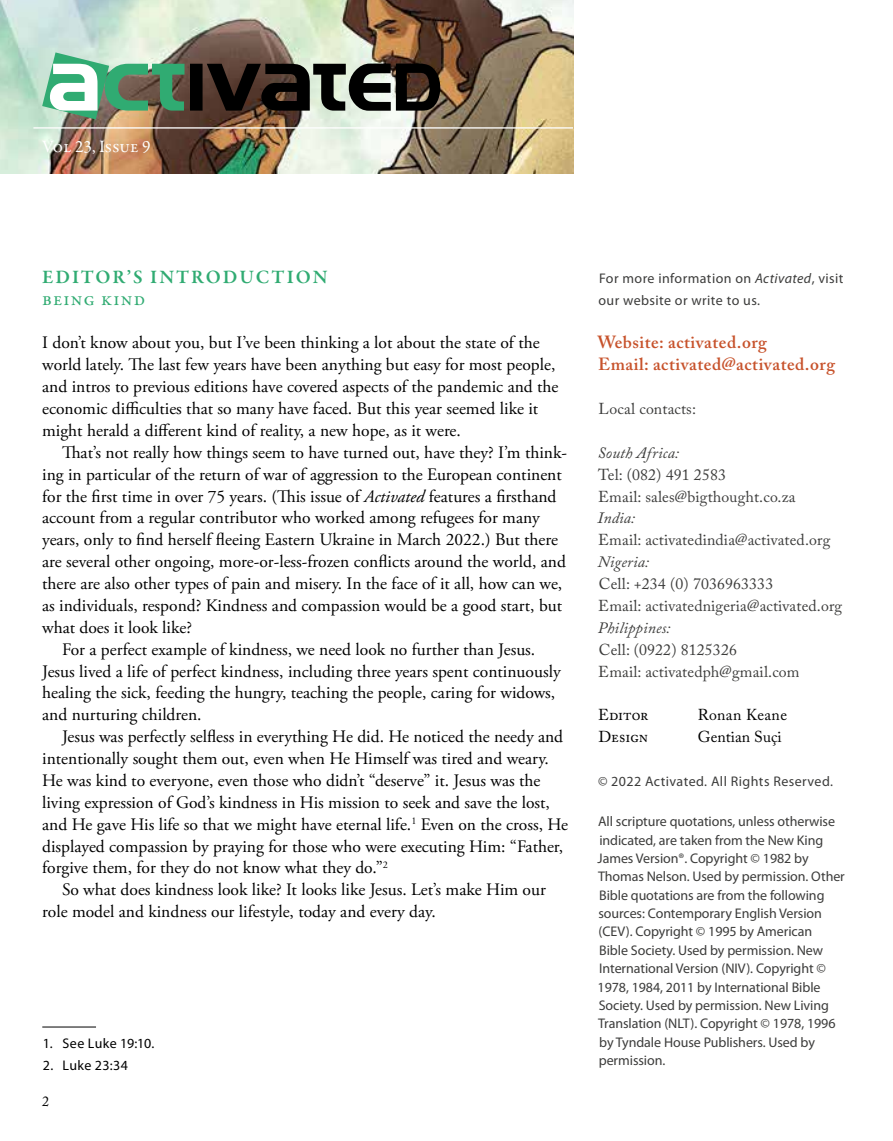
<style>
.page{position:relative;width:893px;height:1141px;background:#fff}
.page>*{position:absolute;margin:0;border:0;box-sizing:border-box;transform-origin:0 0}
.t1{font:600 19.25px "Garamond Premr Pro";letter-spacing:.1em;color:#30ab72}
.t2{font:19.25px "Garamond Premr Pro";letter-spacing:.06em;color:#30ab72}
.t3{font:17.5px/21.9px "Adobe Garamond Pro";color:#000}
.t4{font:600 17.5px/21.9px "Adobe Caslon Pro";letter-spacing:.03em;color:#c7522b}
.t5{font:17.5px "Garamond Premr Pro";letter-spacing:-.015em;color:#fff}
.t6{font:15.75px/21.9px "Adobe Caslon Pro";letter-spacing:.01em;color:#3c3c3b}
.t7{font:italic 15.75px "Adobe Caslon Pro";letter-spacing:.01em;color:#3c3c3b}
.t8{font:15.75px "Adobe Caslon Pro";color:#000}
.t9{font:14px/18.4px "Myriad Pro";letter-spacing:-.005em;color:#3c3c3b}
.t10{font:14px/21.9px "Myriad Pro";letter-spacing:.03em;color:#3c3c3b}
.t11{font:14px "Myriad Pro";letter-spacing:.025em;color:#000}
.t12{font:14px "Adobe Caslon Pro";color:#000}
.s1{font-style:italic}
</style>
<div class="page">
<img style="left:0;top:0;width:573px;height:173px">
<hr style="left:33px;top:127px;width:540px;height:2px;background:#fff">
<svg style="left:42px;top:52px;width:398px;height:67px;background:#697262"></svg>
<hr style="left:42px;top:1027px;width:54px;height:1px;background:#000">
<p class="t5" style="left:42px;top:135px;width:110px">Vol 23, Issue 9</p>
<p class="t1" style="left:42px;top:265px;width:287px">EDITOR’S INTRODUCTION</p>
<p class="t2" style="left:42px;top:287px;width:105px">being kind</p>
<p class="t3" style="left:42px;top:333px;width:518px">I don’t know about you, but I’ve been thinking a lot about the state of the world lately. The last few years have been anything but easy for most people, and intros to previous editions have covered aspects of the pandemic and the economic difficulties that so many have faced. But this year seemed like it might herald a different kind of reality, a new hope, as it were.</p>
<p class="t3" style="left:62px;top:442px;width:507px">That’s not really how things seem to have turned out, have they? I’m think-</p>
<p class="t3" style="left:42px;top:464px;width:521px">ing in particular of the return of war of aggression to the European continent</p>
<p class="t3" style="left:42px;top:486px;width:516px">for the first time in over 75 years. (This issue of <span class="s1">Activated</span> features a firsthand</p>
<p class="t3" style="left:42px;top:508px;width:499px">account from a regular contributor who worked among refugees for many</p>
<p class="t3" style="left:42px;top:529px;width:517px">years, only to find herself fleeing Eastern Ukraine in March 2022.) But there</p>
<p class="t3" style="left:42px;top:551px;width:525px">are several other ongoing, more-or-less-frozen conflicts around the world, and</p>
<p class="t3" style="left:42px;top:573px;width:522px">there are also other types of pain and misery. In the face of it all, how can we,</p>
<p class="t3" style="left:42px;top:595px;width:521px">as individuals, respond? Kindness and compassion would be a good start, but</p>
<p class="t3" style="left:42px;top:617px;width:151px">what does it look like?</p>
<p class="t3" style="left:62px;top:639px;width:475px">For a perfect example of kindness, we need look no further than Jesus.</p>
<p class="t3" style="left:42px;top:661px;width:520px">Jesus lived a life of perfect kindness, including three years spent continuously</p>
<p class="t3" style="left:42px;top:683px;width:515px">healing the sick, feeding the hungry, teaching the people, caring for widows,</p>
<p class="t3" style="left:42px;top:704px;width:161px">and nurturing children.</p>
<p class="t3" style="left:62px;top:726px;width:503px">Jesus was perfectly selfless in everything He did. He noticed the needy and</p>
<p class="t3" style="left:42px;top:748px;width:508px">intentionally sought them out, even when He Himself was tired and weary.</p>
<p class="t3" style="left:42px;top:770px;width:500px">He was kind to everyone, even those who didn’t “deserve” it. Jesus was the</p>
<p class="t3" style="left:42px;top:792px;width:509px">living expression of God’s kindness in His mission to seek and save the lost,</p>
<p class="t3" style="left:42px;top:814px;width:528px">and He gave His life so that we might have eternal life.<sup>1</sup> Even on the cross, He</p>
<p class="t3" style="left:42px;top:836px;width:522px">displayed compassion by praying for those who were executing Him: “Father,</p>
<p class="t3" style="left:42px;top:858px;width:347px">forgive them, for they do not know what they do.”<sup>2</sup></p>
<p class="t3" style="left:62px;top:879px;width:485px">So what does kindness look like? It looks like Jesus. Let’s make Him our</p>
<p class="t3" style="left:42px;top:901px;width:395px">role model and kindness our lifestyle, today and every day.</p>
<p class="t11" style="left:43px;top:1035px;width:113px">1. See Luke 19:10.</p>
<p class="t11" style="left:43px;top:1057px;width:87px">2. Luke 23:34</p>
<p class="t12" style="left:42px;top:1093px;width:8px">2</p>
<p class="t10" style="left:598px;top:267px;width:247px">For more information on <span class="s1">Activated</span>, visit our website or write to us.</p>
<p class="t4" style="left:598px;top:331px;width:239px">Website: activated.org<br>Email: activated@activated.org</p>
<p class="t6" style="left:598px;top:398px;width:99px">Local contacts:</p>
<p class="t7" style="left:598px;top:443px;width:83px">South Africa:</p>
<p class="t6" style="left:598px;top:463px;width:199px">Tel: (082) 491 2583<br>Email: sales@bigthought.co.za</p>
<p class="t7" style="left:598px;top:509px;width:39px">India:</p>
<p class="t6" style="left:598px;top:529px;width:234px">Email: activatedindia@activated.org</p>
<p class="t7" style="left:598px;top:553px;width:53px">Nigeria:</p>
<p class="t6" style="left:598px;top:573px;width:245px">Cell: +234 (0) 7036963333<br>Email: activatednigeria@activated.org</p>
<p class="t7" style="left:598px;top:618px;width:74px">Philippines:</p>
<p class="t6" style="left:598px;top:638px;width:203px">Cell: (0922) 8125326<br>Email: activatedph@gmail.com</p>
<p class="t8" style="left:598px;top:706px;width:52px">Editor</p>
<p class="t8" style="left:698px;top:706px;width:91px">Ronan Keane</p>
<p class="t8" style="left:598px;top:728px;width:51px">Design</p>
<p class="t8" style="left:698px;top:728px;width:85px">Gentian Suçi</p>
<p class="t10" style="left:598px;top:770px;width:237px">© 2022 Activated. All Rights Reserved.</p>
<p class="t9" style="left:598px;top:812px;width:249px">All scripture quotations, unless otherwise indicated, are taken from the New King James Version®. Copyright © 1982 by Thomas Nelson. Used by permission. Other Bible quotations are from the following sources: Contemporary English Version (CEV). Copyright © 1995 by American<br>Bible Society. Used by permission. New International Version (NIV). Copyright © 1978, 1984, 2011 by International Bible Society. Used by permission. New Living Translation (NLT). Copyright © 1978, 1996 by Tyndale House Publishers. Used by permission.</p>
</div>
